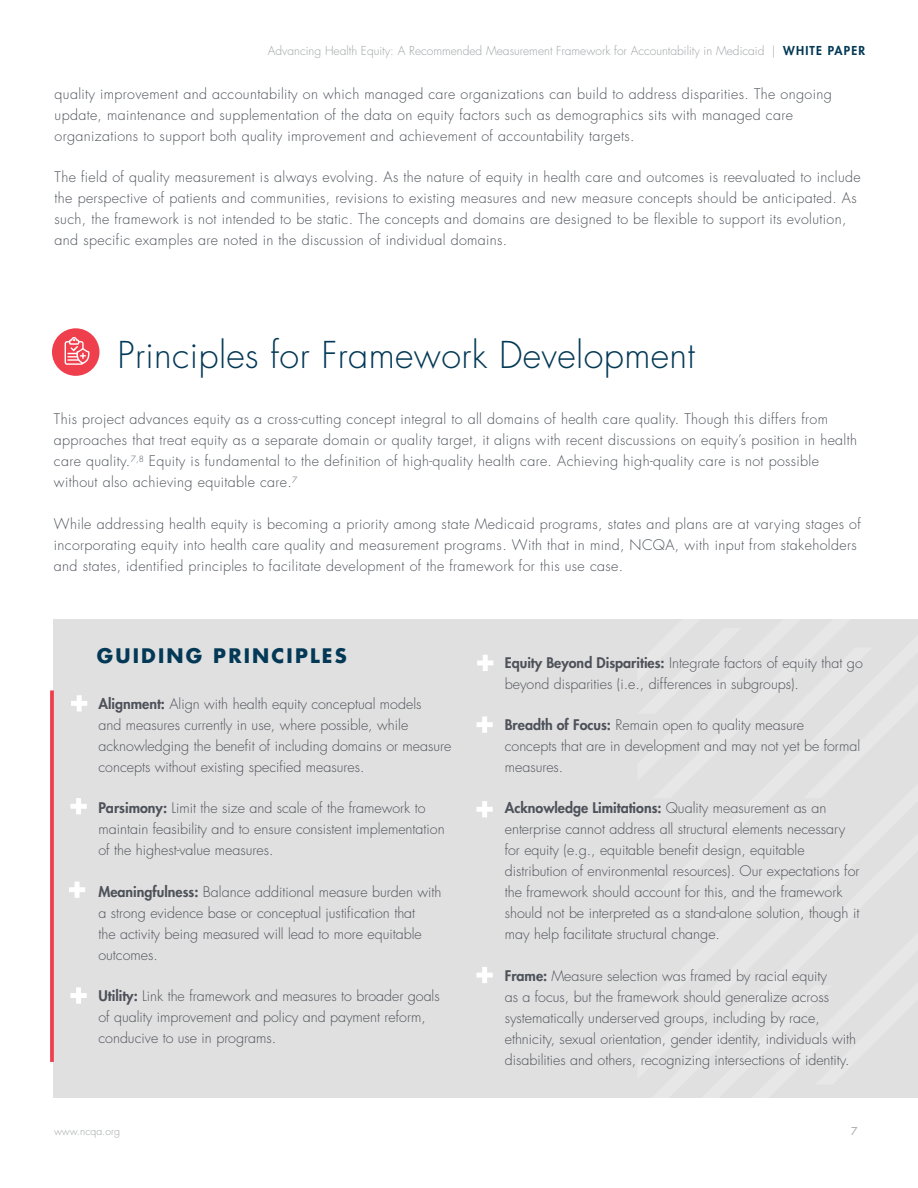
<style>
.page{position:relative;width:918px;height:1188px;background:#fff}
.page>*{position:absolute;margin:0;border:0;box-sizing:border-box;transform-origin:0 0}
.t1{font:300 36px "Futura Std";letter-spacing:.01em;color:#033956}
.t2{font:700 19.5px "Futura Std";letter-spacing:.11em;color:#033956}
.t3{font:300 14.25px/21px "Futura Std";color:#4d525a}
.t4{font:300 14.25px/21px "Futura Std";letter-spacing:.025em;color:#4d525a}
.t5{font:300 12px "Futura Std";color:#a0a3a5}
.t6{font:300 10.5px "Futura Std";color:#a0a3a5}
.t7{font:10.5px "Futura Std";color:#a0a3a5}
.s1{font-weight:800;color:#033956}
.s2{font-weight:800}
</style>
<div class="page">
<div style="left:54px;top:619px;width:864px;height:479px;background:#e1e0e0"></div>
<svg style="left:50px;top:690px;width:4px;height:372px"></svg>
<svg style="left:71px;top:695px;width:16px;height:16px"></svg>
<svg style="left:70px;top:798px;width:17px;height:16px"></svg>
<svg style="left:69px;top:882px;width:16px;height:16px"></svg>
<svg style="left:70px;top:987px;width:17px;height:17px"></svg>
<svg style="left:477px;top:655px;width:16px;height:16px"></svg>
<svg style="left:477px;top:717px;width:16px;height:16px"></svg>
<svg style="left:477px;top:801px;width:16px;height:16px"></svg>
<svg style="left:477px;top:967px;width:16px;height:16px"></svg>
<div style="left:52px;top:328px;width:48px;height:48px;background:#ef3f4d;border-radius:50%"></div>
<svg style="left:65px;top:337px;width:25px;height:28px"></svg>
<p class="t5" style="left:268px;top:43px;width:599px">Advancing Health Equity: A Recommended Measurement Framework for Accountability in Medicaid | <span class="s1">WHITE PAPER</span></p>
<p class="t4" style="left:55px;top:84px;width:779px">quality improvement and accountability on which managed care organizations can build to address disparities. The ongoing update, maintenance and supplementation of the data on equity factors such as demographics sits with managed care organizations to support both quality improvement and achievement of accountability targets.</p>
<p class="t4" style="left:55px;top:167px;width:808px">The field of quality measurement is always evolving. As the nature of equity in health care and outcomes is reevaluated to include the perspective of patients and communities, revisions to existing measures and new measure concepts should be anticipated. As such, the framework is not intended to be static. The concepts and domains are designed to be flexible to support its evolution, and specific examples are noted in the discussion of individual domains.</p>
<p class="t1" style="left:118px;top:333px;width:579px">Principles for Framework Development</p>
<p class="t4" style="left:54px;top:409px;width:805px">This project advances equity as a cross-cutting concept integral to all domains of health care quality. Though this differs from approaches that treat equity as a separate domain or quality target, it aligns with recent discussions on equity’s position in health care quality.<sup>7,8</sup> Equity is fundamental to the definition of high-quality health care. Achieving high-quality care is not possible without also achieving equitable care.<sup>7</sup></p>
<p class="t4" style="left:54px;top:513px;width:808px">While addressing health equity is becoming a priority among state Medicaid programs, states and plans are at varying stages of incorporating equity into health care quality and measurement programs. With that in mind, NCQA, with input from stakeholders and states, identified principles to facilitate development of the framework for this use case.</p>
<p class="t2" style="left:97px;top:642px;width:251px">GUIDING PRINCIPLES</p>
<p class="t3" style="left:98px;top:694px;width:354px"><span class="s2">Alignment:</span> Align with health equity conceptual models<br>and measures currently in use, where possible, while acknowledging the benefit of including domains or measure concepts without existing specified measures.</p>
<p class="t3" style="left:98px;top:798px;width:348px"><span class="s2">Parsimony:</span> Limit the size and scale of the framework to maintain feasibility and to ensure consistent implementation of the highest-value measures.</p>
<p class="t3" style="left:98px;top:881px;width:345px"><span class="s2">Meaningfulness:</span> Balance additional measure burden with a strong evidence base or conceptual justification that<br>the activity being measured will lead to more equitable outcomes.</p>
<p class="t3" style="left:98px;top:985px;width:343px"><span class="s2">Utility:</span> Link the framework and measures to broader goals of quality improvement and policy and payment reform, conducive to use in programs.</p>
<p class="t3" style="left:505px;top:652px;width:360px"><span class="s2">Equity Beyond Disparities:</span> Integrate factors of equity that go beyond disparities (i.e., differences in subgroups).</p>
<p class="t3" style="left:505px;top:715px;width:357px"><span class="s2">Breadth of Focus:</span> Remain open to quality measure<br>concepts that are in development and may not yet be formal measures.</p>
<p class="t3" style="left:505px;top:798px;width:356px"><span class="s2">Acknowledge Limitations:</span> Quality measurement as an enterprise cannot address all structural elements necessary for equity (e.g., equitable benefit design, equitable distribution of environmental resources). Our expectations for the framework should account for this, and the framework should not be interpreted as a stand-alone solution, though it may help facilitate structural change.</p>
<p class="t3" style="left:505px;top:965px;width:353px"><span class="s2">Frame:</span> Measure selection was framed by racial equity<br>as a focus, but the framework should generalize across systematically underserved groups, including by race, ethnicity, sexual orientation, gender identity, individuals with disabilities and others, recognizing intersections of identity.</p>
<p class="t6" style="left:54px;top:1124px;width:68px">www.ncqa.org</p>
<p class="t7" style="left:851px;top:1124px;width:8px">7</p>
</div>
